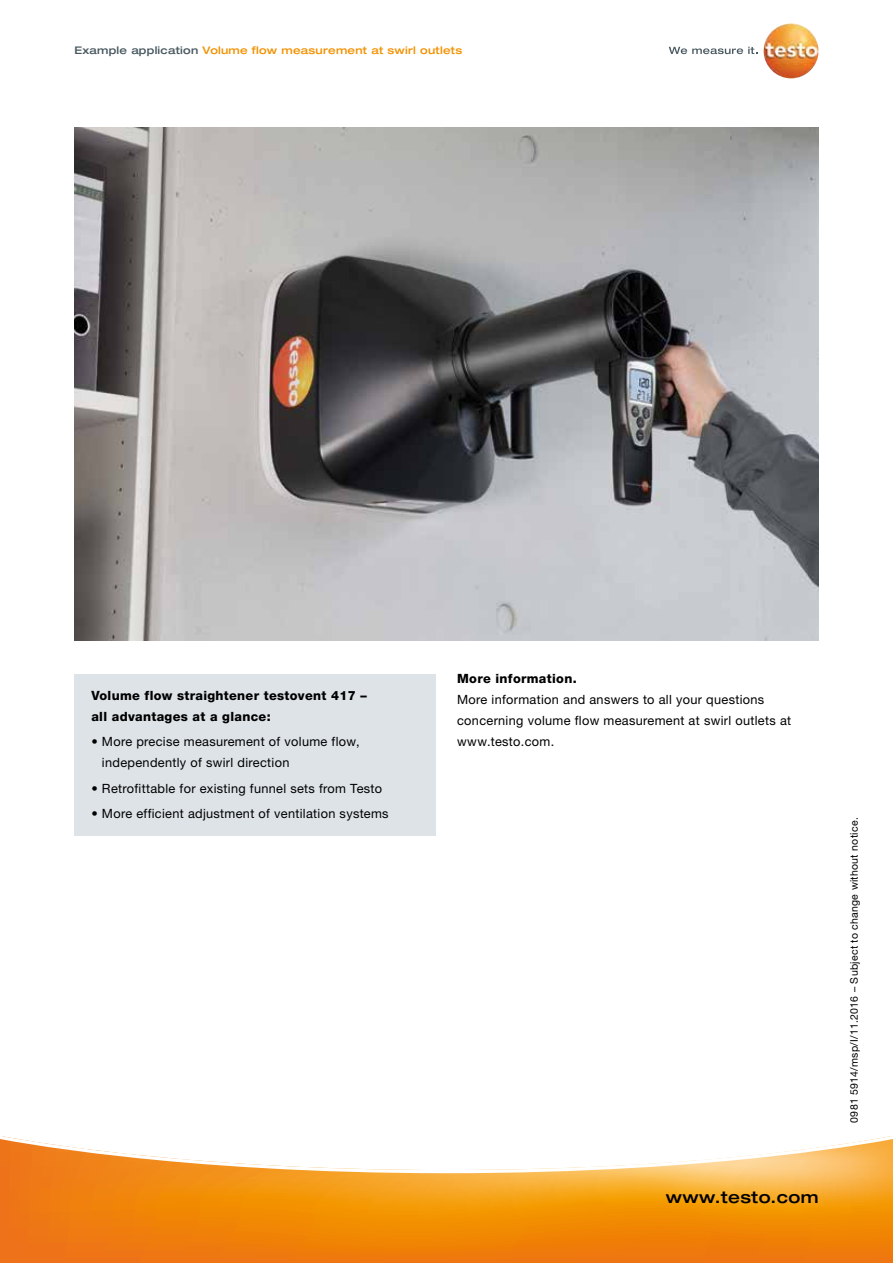
<style>
.page{position:relative;width:893px;height:1263px;background:#fff}
.page>*{position:absolute;margin:0;border:0;box-sizing:border-box;transform-origin:0 0}
.t1{font:500 expanded 16.5px "Helvetica Neue LTW1 G";letter-spacing:.025em;color:#000}
.t2{font:12.75px/21px "Helvetica Neue LTW1 G";letter-spacing:.025em;color:#000}
.t3{font:800 12.75px/21px "Helvetica Neue LTW1 G";letter-spacing:.025em;color:#000}
.t4{font:500 expanded 10.5px "Helvetica Neue LTW1 G";letter-spacing:.025em;color:#f39200}
.t5{font:10.5px "Helvetica Neue LTW1 G";letter-spacing:.025em;color:#000}
.s1{color:#495961}
</style>
<div class="page">
<svg style="left:0;top:1136px;width:893px;height:127px"></svg>
<img style="left:74px;top:128px;width:745px;height:512px">
<div style="left:74px;top:674px;width:362px;height:162px;background:#dee3e7"></div>
<img style="left:763px;top:23px;width:56px;height:55px;border-radius:27px">
<svg style="left:669px;top:47px;width:88px;height:7px"></svg>
<p class="t4" style="left:74px;top:43px;width:389px"><span class="s1">Example application</span> Volume flow measurement at swirl outlets</p>
<p class="t3" style="left:91px;top:685px;width:277px">Volume flow straightener testovent 417 – all advantages at a glance:</p>
<p class="t2" style="left:102px;top:731px;width:259px;text-indent:-11px">• More precise measurement of volume flow, independently of swirl direction</p>
<p class="t2" style="left:91px;top:777px;width:292px">• Retrofittable for existing funnel sets from Testo</p>
<p class="t2" style="left:91px;top:803px;width:299px">• More efficient adjustment of ventilation systems</p>
<p class="t3" style="left:457px;top:668px;width:121px">More information.</p>
<p class="t2" style="left:457px;top:689px;width:336px">More information and answers to all your questions concerning volume flow measurement at swirl outlets at www.testo.com.</p>
<p class="t1" style="left:666px;top:1187px;width:154px">www.testo.com</p>
<p class="t5" style="left:848px;top:1123px;width:307px;rotate:-90deg">0981 5914/msp/I/11.2016 – Subject to change without notice.</p>
</div>
